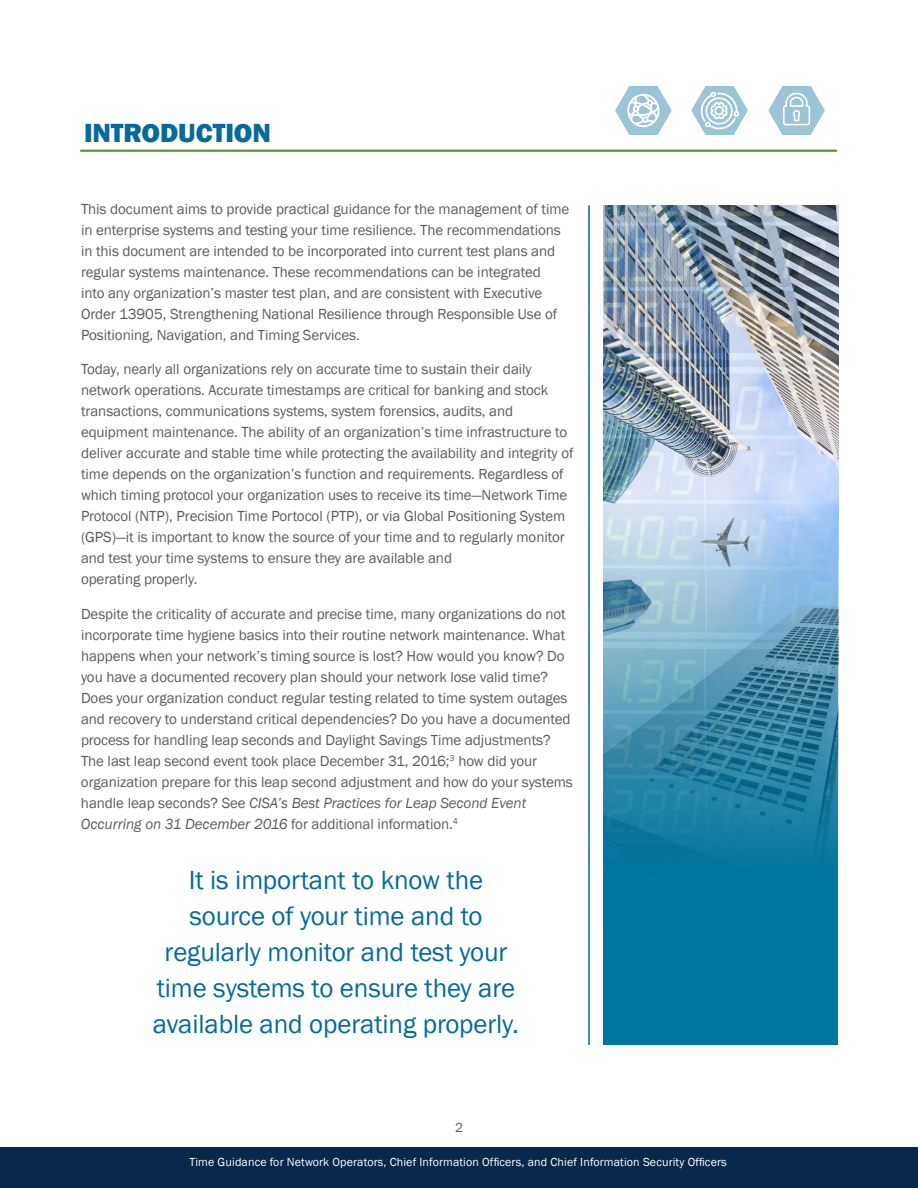
<style>
.page{position:relative;width:918px;height:1188px;background:#fff}
.page>*{position:absolute;margin:0;border:0;box-sizing:border-box;transform-origin:0 0}
.t1{font:27px/36px "Franklin Gothic";letter-spacing:-.005em;color:#046b9a;text-align:center}
.t2{font:800 27px "Franklin Gothic";letter-spacing:-.005em;color:#046b9a}
.t3{font:15px/21px "Franklin Gothic";letter-spacing:-.005em;color:#5a5b5d}
.t4{font:13.5px "Franklin Gothic";color:#5a5b5d}
.t5{font:12px "Franklin Gothic";letter-spacing:.01em;color:#fff}
.s1{font-style:italic}
</style>
<div class="page">
<div style="left:0;top:1148px;width:918px;height:40px;background:#06284b"></div>
<hr style="left:588px;top:205px;width:2px;height:840px;background:#046b9a">
<hr style="left:80px;top:150px;width:757px;height:2px;background:#5d9732">
<svg style="left:768px;top:86px;width:57px;height:49px"></svg>
<svg style="left:615px;top:86px;width:57px;height:49px"></svg>
<svg style="left:691px;top:86px;width:57px;height:49px"></svg>
<div style="left:604px;top:205px;width:234px;height:840px;background:#00759f"></div>
<img style="left:604px;top:205px;width:234px;height:649px">
<h1 class="t2" style="left:84px;top:115px;width:188px">INTRODUCTION</h1>
<p class="t3" style="left:81px;top:198px;width:490px">This document aims to provide practical guidance for the management of time in enterprise systems and testing your time resilience. The recommendations in this document are intended to be incorporated into current test plans and regular systems maintenance. These recommendations can be integrated<br>into any organization’s master test plan, and are consistent with Executive Order 13905, Strengthening National Resilience through Responsible Use of Positioning, Navigation, and Timing Services.</p>
<p class="t3" style="left:81px;top:359px;width:494px">Today, nearly all organizations rely on accurate time to sustain their daily network operations. Accurate timestamps are critical for banking and stock transactions, communications systems, system forensics, audits, and equipment maintenance. The ability of an organization’s time infrastructure to deliver accurate and stable time while protecting the availability and integrity of time depends on the organization’s function and requirements. Regardless of which timing protocol your organization uses to receive its time—Network Time Protocol (NTP), Precision Time Portocol (PTP), or via Global Positioning System (GPS)—it is important to know the source of your time and to regularly monitor and test your time systems to ensure they are available and<br>operating properly.</p>
<p class="t3" style="left:81px;top:603px;width:493px">Despite the criticality of accurate and precise time, many organizations do not incorporate time hygiene basics into their routine network maintenance. What happens when your network’s timing source is lost? How would you know? Do you have a documented recovery plan should your network lose valid time?<br>Does your organization conduct regular testing related to time system outages and recovery to understand critical dependencies? Do you have a documented process for handling leap seconds and Daylight Savings Time adjustments?<br>The last leap second event took place December 31, 2016;<sup>3</sup> how did your organization prepare for this leap second adjustment and how do your systems handle leap seconds? See <span class="s1">CISA’s Best Practices for Leap Second Event Occurring on 31 December 2016</span> for additional information.<sup>4</sup></p>
<p class="t1" style="left:153px;top:862px;width:368px">It is important to know the source of your time and to regularly monitor and test your time systems to ensure they are available and operating properly.</p>
<p class="t4" style="left:455px;top:1119px;width:9px">2</p>
<p class="t5" style="left:189px;top:1154px;width:539px">Time Guidance for Network Operators, Chief Information Officers, and Chief Information Security Officers</p>
</div>
